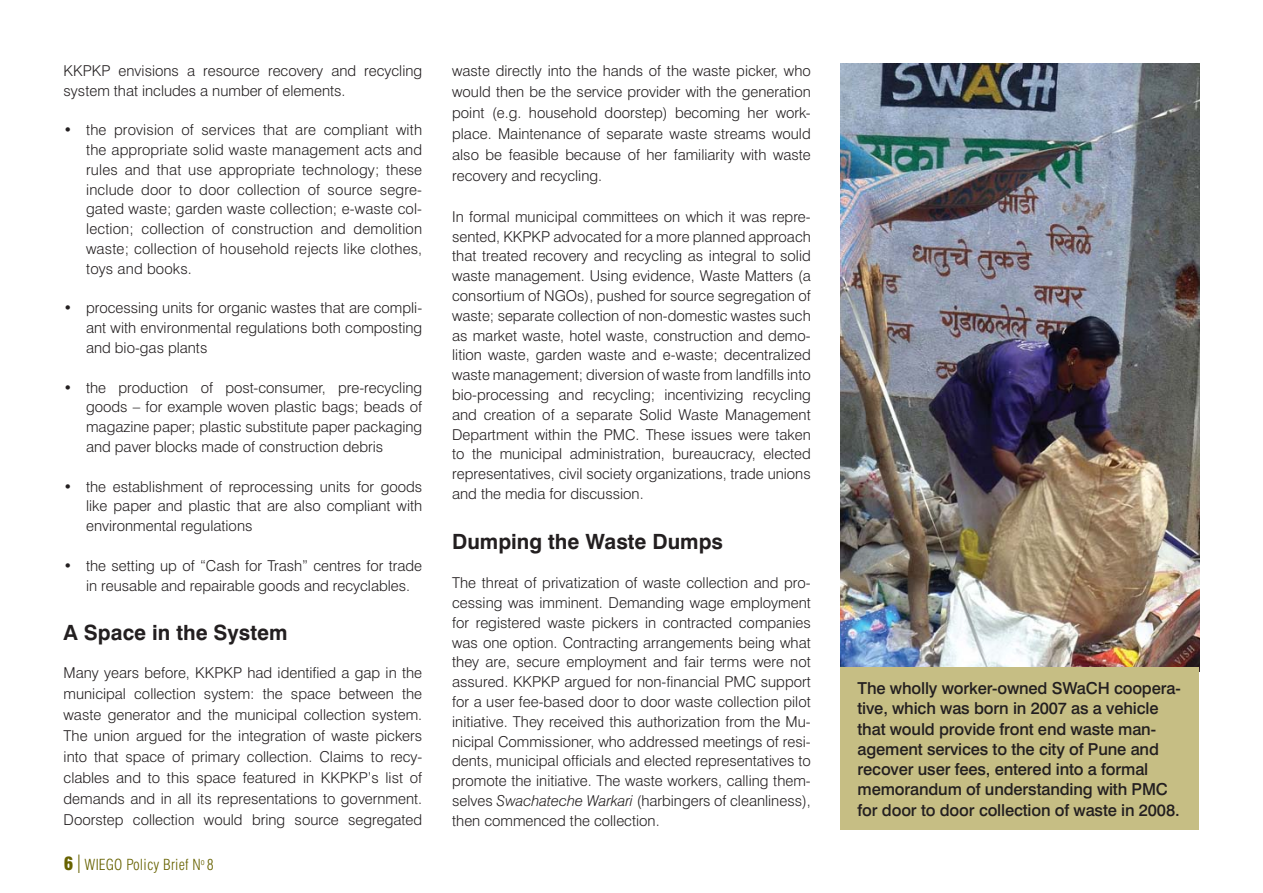
<style>
.page{position:relative;width:1263px;height:893px;background:#fff}
.page>*{position:absolute;margin:0;border:0;box-sizing:border-box;transform-origin:0 0}
.t1{font:700 21px "Swiss 721 BT";color:#231f20}
.t2{font:500 16.5px/20.2px "Swiss 721 BT";letter-spacing:-.01em;color:#231f20}
.t3{font:300 15px/19.8px "Swiss 721 BT";color:#231f20;text-align:justify}
.t4{font:300 condensed 15px "Swiss 721 BT";letter-spacing:.01em;color:#676200}
.s1{font-weight:900;font-size:18px}
.s2{font-size:24.75px}
.s3{font-style:italic}
</style>
<div class="page">
<img style="left:840px;top:64px;width:359px;height:603px">
<div style="left:840px;top:667px;width:359px;height:162px;background:#c6be84"></div>
<p class="t3" style="left:64px;top:60px;width:360px">KKPKP envisions a resource recovery and recycling system that includes a number of elements.</p>
<p class="t3" style="left:86px;top:120px;width:338px">the provision of services that are compliant with the appropriate solid waste management acts and rules and that use appropriate technology; these include door to door collection of source segre&shy;gated waste; garden waste collection; e-waste col&shy;lection; collection of construction and demolition waste; collection of household rejects like clothes, toys and books.</p>
<p class="t3" style="left:86px;top:298px;width:338px">processing units for organic wastes that are compli&shy;ant with environmental regulations both composting and bio-gas plants</p>
<p class="t3" style="left:86px;top:377px;width:338px">the production of post-consumer, pre-recycling goods – for example woven plastic bags; beads of magazine paper; plastic substitute paper packaging and paver blocks made of construction debris</p>
<p class="t3" style="left:86px;top:476px;width:338px">the establishment of reprocessing units for goods like paper and plastic that are also compliant with environmental regulations</p>
<p class="t3" style="left:86px;top:555px;width:338px">the setting up of “Cash for Trash” centres for trade in reusable and repairable goods and recyclables.</p>
<h1 class="t1" style="left:64px;top:620px;width:225px">A Space in the System</h1>
<p class="t3" style="left:64px;top:662px;width:360px;line-height:21px">Many years before, KKPKP had identified a gap in the municipal collection system: the space between the waste generator and the municipal collection system.<br>The union argued for the integration of waste pickers into that space of primary collection. Claims to recy&shy;clables and to this space featured in KKPKP’s list of demands and in all its representations to government.<br>Doorstep collection would bring source segregated</p>
<p class="t4" style="left:64px;top:856px;width:152px"><span class="s1">6</span> <span class="s2">I</span> WIEGO Policy Brief N<sup>o</sup> 8</p>
<p class="t3" style="left:452px;top:60px;width:360px;line-height:21px">waste directly into the hands of the waste picker, who would then be the service provider with the generation point (e.g. household doorstep) becoming her work&shy;place. Maintenance of separate waste streams would also be feasible because of her familiarity with waste recovery and recycling.</p>
<p class="t3" style="left:452px;top:206px;width:360px">In formal municipal committees on which it was repre&shy;sented, KKPKP advocated for a more planned approach that treated recovery and recycling as integral to solid waste management. Using evidence, Waste Matters (a consortium of NGOs), pushed for source segregation of waste; separate collection of non-domestic wastes such as market waste, hotel waste, construction and demo&shy;lition waste, garden waste and e-waste; decentralized waste management; diversion of waste from landfills into bio-processing and recycling; incentivizing recycling and creation of a separate Solid Waste Management Department within the PMC. These issues were taken to the municipal administration, bureaucracy, elected representatives, civil society organizations, trade unions and the media for discussion.</p>
<h1 class="t1" style="left:452px;top:528px;width:272px">Dumping the Waste Dumps</h1>
<p class="t3" style="left:452px;top:573px;width:360px">The threat of privatization of waste collection and pro&shy;cessing was imminent. Demanding wage employment for registered waste pickers in contracted companies was one option. Contracting arrangements being what they are, secure employment and fair terms were not assured. KKPKP argued for non-financial PMC support for a user fee-based door to door waste collection pilot initiative. They received this authorization from the Mu&shy;nicipal Commissioner, who addressed meetings of resi&shy;dents, municipal officials and elected representatives to promote the initiative. The waste workers, calling them&shy;selves <span class="s3">Swachateche Warkari</span> (harbingers of cleanliness), then commenced the collection.</p>
<p class="t2" style="left:857px;top:678px;width:325px">The wholly worker-owned SWaCH coopera&shy;tive, which was born in 2007 as a vehicle that would provide front end waste man&shy;agement services to the city of Pune and recover user fees, entered into a formal memorandum of understanding with PMC for door to door collection of waste in 2008.</p>
</div>
